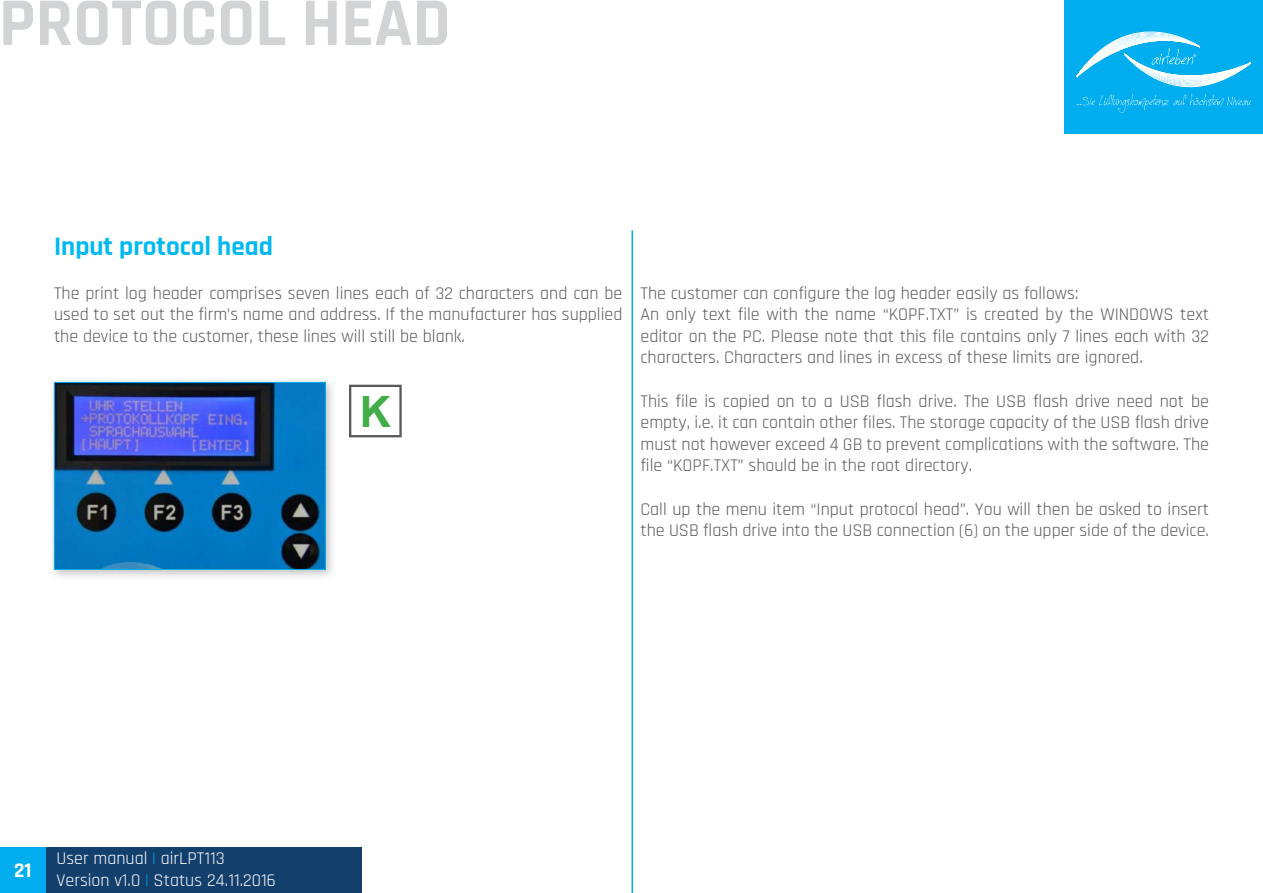
<style>
.page{position:relative;width:1263px;height:893px;background:#fff}
.page>*{position:absolute;margin:0;border:0;box-sizing:border-box;transform-origin:0 0}
.t1{font:700 69px "Rajdhani";color:#d1d3d4}
.t2{font:700 43.05px "Arial";color:#41ad49}
.t3{font:700 27px "Rajdhani";color:#00b9f1}
.t4{font:700 21px "Rajdhani";color:#fff}
.t5{font:18px/21.6px "Rajdhani";color:#58595b;text-align:justify}
.t6{font:18px/21.6px "Rajdhani";color:#fff}
.s1{color:#00aeef}
</style>
<div class="page">
<div style="left:0;top:847px;width:46px;height:46px;background:#00aeef"></div>
<div style="left:46px;top:847px;width:315px;height:46px;background:#133f6d"></div>
<div style="left:1064px;top:0;width:199px;height:134px;background:#00aeef"></div>
<svg style="left:1076px;top:31px;width:175px;height:82px"></svg>
<hr style="left:631px;top:230px;width:2px;height:663px;background:#00aeef">
<div style="left:48px;top:376px;width:290px;height:206px;background:#000;opacity:.25"></div>
<img style="left:56px;top:384px;width:268px;height:184px">
<div style="left:54px;top:382px;width:272px;height:188px;border:1px solid #00aeef"></div>
<div style="left:349px;top:385px;width:53px;height:52px;border:2px solid #58595b"></div>
<h1 class="t1" style="left:-1px;top:-19px;width:453px">PROTOCOL HEAD</h1>
<h3 class="t3" style="left:54px;top:230px;width:220px">Input protocol head</h3>
<p class="t5" style="left:54px;top:283px;width:570px">The print log header comprises seven lines each of 32 characters and can be used to set out the firm’s name and address. If the manufacturer has supplied the device to the customer, these lines will still be blank.</p>
<p class="t5" style="left:640px;top:283px;width:570px;text-align:left">The customer can configure the log header easily as follows:<br>An only text file with the name “KOPF.TXT” is created by the WINDOWS text editor on the PC. Please note that this file contains only 7 lines each with 32 characters. Characters and lines in excess of these limits are ignored.</p>
<p class="t5" style="left:640px;top:391px;width:570px">This file is copied on to a USB flash drive. The USB flash drive need not be empty, i.e. it can contain other files. The storage capacity of the USB flash drive must not however exceed 4 GB to prevent complications with the software. The file “KOPF.TXT” should be in the root directory.</p>
<p class="t5" style="left:640px;top:499px;width:570px">Call up the menu item “Input protocol head”. You will then be asked to insert the USB flash drive into the USB connection (6) on the upper side of the device.</p>
<h2 class="t2" style="left:360px;top:383px;width:33px">K</h2>
<p class="t4" style="left:14px;top:858px;width:19px">21</p>
<p class="t6" style="left:57px;top:848px;width:221px">User manual <span class="s1">|</span> airLPT113<br>Version v1.0 <span class="s1">|</span> Status 24.11.2016</p>
</div>
